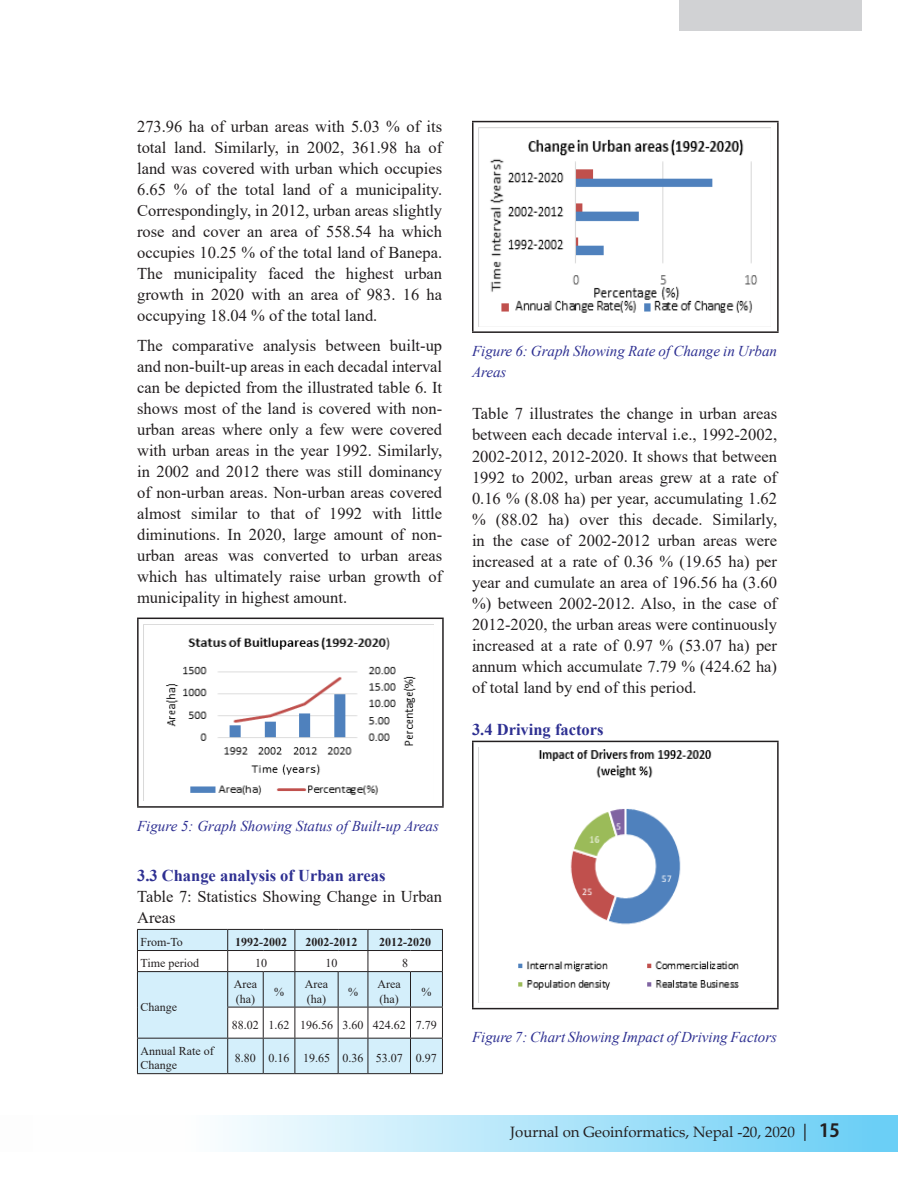
<style>
.page{position:relative;width:898px;height:1204px;background:#fff}
.page>*{position:absolute;margin:0;border:0;box-sizing:border-box;transform-origin:0 0}
.t1{font:16.5px/21px "Times New Roman";color:#231f20;text-align:justify}
.t2{font:700 16.5px "Times New Roman";color:#2e3092}
.t3{font:italic 15px/21px "Times New Roman";color:#2e3092}
.t4{font:15px "Book Antiqua";color:#231f20}
.t5{font:12px/14.4px "Times New Roman";color:#231f20}
.t6{font:700 12px "Times New Roman";color:#231f20}
.s1{font-size:18px}
.s2{font-family:"Koz Go Pr 6 N";font-weight:700;font-size:18px}
</style>
<div class="page">
<div style="left:0;top:1114px;width:897px;height:37px;background:linear-gradient(to right,#fff,#6dcff6)"></div>
<div style="left:679px;top:0;width:182px;height:31px;background:#d1d2d4"></div>
<hr style="left:137px;top:617px;width:306px;height:2px;background:#231f20">
<hr style="left:137px;top:619px;width:1px;height:187px;background:#231f20">
<hr style="left:442px;top:619px;width:1px;height:187px;background:#231f20">
<hr style="left:137px;top:806px;width:306px;height:1px;background:#231f20">
<img style="left:144px;top:624px;width:289px;height:171px">
<svg style="left:138px;top:930px;width:304px;height:143px;fill:#d4effb"></svg>
<hr style="left:137px;top:929px;width:91px;height:1px;background:#231f20">
<hr style="left:228px;top:929px;width:35px;height:1px;background:#231f20">
<hr style="left:263px;top:929px;width:32px;height:1px;background:#231f20">
<hr style="left:295px;top:929px;width:43px;height:1px;background:#231f20">
<hr style="left:338px;top:929px;width:30px;height:1px;background:#231f20">
<hr style="left:368px;top:929px;width:42px;height:1px;background:#231f20">
<hr style="left:410px;top:929px;width:32px;height:1px;background:#231f20">
<hr style="left:137px;top:950px;width:91px;height:1px;background:#231f20">
<hr style="left:228px;top:950px;width:35px;height:1px;background:#231f20">
<hr style="left:263px;top:950px;width:32px;height:1px;background:#231f20">
<hr style="left:295px;top:950px;width:43px;height:1px;background:#231f20">
<hr style="left:338px;top:950px;width:30px;height:1px;background:#231f20">
<hr style="left:368px;top:950px;width:42px;height:1px;background:#231f20">
<hr style="left:410px;top:950px;width:32px;height:1px;background:#231f20">
<hr style="left:137px;top:971px;width:91px;height:1px;background:#231f20">
<hr style="left:228px;top:971px;width:35px;height:1px;background:#231f20">
<hr style="left:263px;top:971px;width:32px;height:1px;background:#231f20">
<hr style="left:295px;top:971px;width:43px;height:1px;background:#231f20">
<hr style="left:338px;top:971px;width:30px;height:1px;background:#231f20">
<hr style="left:368px;top:971px;width:42px;height:1px;background:#231f20">
<hr style="left:410px;top:971px;width:32px;height:1px;background:#231f20">
<hr style="left:227px;top:1006px;width:36px;height:1px;background:#231f20">
<hr style="left:263px;top:1006px;width:32px;height:1px;background:#231f20">
<hr style="left:295px;top:1006px;width:43px;height:1px;background:#231f20">
<hr style="left:338px;top:1006px;width:30px;height:1px;background:#231f20">
<hr style="left:368px;top:1006px;width:42px;height:1px;background:#231f20">
<hr style="left:410px;top:1006px;width:32px;height:1px;background:#231f20">
<hr style="left:137px;top:1037px;width:91px;height:1px;background:#231f20">
<hr style="left:228px;top:1037px;width:35px;height:1px;background:#231f20">
<hr style="left:263px;top:1037px;width:32px;height:1px;background:#231f20">
<hr style="left:295px;top:1037px;width:43px;height:1px;background:#231f20">
<hr style="left:338px;top:1037px;width:30px;height:1px;background:#231f20">
<hr style="left:368px;top:1037px;width:42px;height:1px;background:#231f20">
<hr style="left:410px;top:1037px;width:32px;height:1px;background:#231f20">
<hr style="left:137px;top:1073px;width:91px;height:1px;background:#231f20">
<hr style="left:228px;top:1073px;width:35px;height:1px;background:#231f20">
<hr style="left:263px;top:1073px;width:32px;height:1px;background:#231f20">
<hr style="left:295px;top:1073px;width:43px;height:1px;background:#231f20">
<hr style="left:338px;top:1073px;width:30px;height:1px;background:#231f20">
<hr style="left:368px;top:1073px;width:42px;height:1px;background:#231f20">
<hr style="left:410px;top:1073px;width:32px;height:1px;background:#231f20">
<svg style="left:137px;top:929px;width:1px;height:42px"></svg>
<hr style="left:137px;top:971px;width:1px;height:36px;background:#231f20">
<hr style="left:137px;top:1007px;width:1px;height:30px;background:#231f20">
<hr style="left:137px;top:1038px;width:1px;height:35px;background:#231f20">
<svg style="left:227px;top:929px;width:1px;height:42px"></svg>
<svg style="left:294px;top:929px;width:1px;height:42px"></svg>
<svg style="left:367px;top:929px;width:1px;height:42px"></svg>
<svg style="left:442px;top:929px;width:1px;height:42px"></svg>
<hr style="left:227px;top:971px;width:1px;height:35px;background:#231f20">
<hr style="left:263px;top:971px;width:1px;height:35px;background:#231f20">
<hr style="left:294px;top:971px;width:1px;height:35px;background:#231f20">
<hr style="left:337px;top:971px;width:1px;height:35px;background:#231f20">
<hr style="left:367px;top:971px;width:1px;height:35px;background:#231f20">
<hr style="left:410px;top:971px;width:1px;height:35px;background:#231f20">
<hr style="left:442px;top:971px;width:1px;height:35px;background:#231f20">
<hr style="left:227px;top:1007px;width:1px;height:30px;background:#231f20">
<hr style="left:263px;top:1007px;width:1px;height:30px;background:#231f20">
<hr style="left:294px;top:1007px;width:1px;height:30px;background:#231f20">
<hr style="left:337px;top:1007px;width:1px;height:30px;background:#231f20">
<hr style="left:367px;top:1007px;width:1px;height:30px;background:#231f20">
<hr style="left:410px;top:1007px;width:1px;height:30px;background:#231f20">
<hr style="left:442px;top:1007px;width:1px;height:30px;background:#231f20">
<hr style="left:227px;top:1038px;width:1px;height:35px;background:#231f20">
<hr style="left:263px;top:1038px;width:1px;height:35px;background:#231f20">
<hr style="left:294px;top:1038px;width:1px;height:35px;background:#231f20">
<hr style="left:337px;top:1038px;width:1px;height:35px;background:#231f20">
<hr style="left:367px;top:1038px;width:1px;height:35px;background:#231f20">
<hr style="left:410px;top:1038px;width:1px;height:35px;background:#231f20">
<hr style="left:442px;top:1038px;width:1px;height:35px;background:#231f20">
<hr style="left:472px;top:121px;width:306px;height:1px;background:#231f20">
<hr style="left:472px;top:122px;width:1px;height:209px;background:#231f20">
<hr style="left:776px;top:122px;width:2px;height:209px;background:#231f20">
<hr style="left:472px;top:331px;width:306px;height:2px;background:#231f20">
<img style="left:478px;top:128px;width:279px;height:198px">
<hr style="left:472px;top:740px;width:306px;height:2px;background:#231f20">
<hr style="left:472px;top:742px;width:1px;height:265px;background:#231f20">
<hr style="left:776px;top:742px;width:2px;height:265px;background:#231f20">
<hr style="left:472px;top:1007px;width:306px;height:2px;background:#231f20">
<img style="left:478px;top:747px;width:261px;height:255px">
<p class="t1" style="left:137px;top:116px;width:306px">273.96 ha of urban areas with 5.03 % of its total land. Similarly, in 2002, 361.98 ha of land was covered with urban which occupies 6.65 % of the total land of a municipality.<br>Correspondingly, in 2012, urban areas slightly rose and cover an area of 558.54 ha which occupies 10.25 % of the total land of Banepa.<br>The municipality faced the highest urban growth in 2020 with an area of 983. 16 ha occupying 18.04 % of the total land.</p>
<p class="t1" style="left:137px;top:334px;width:306px">The comparative analysis between built-up and non-built-up areas in each decadal interval can be depicted from the illustrated table 6. It shows most of the land is covered with non&shy;urban areas where only a few were covered with urban areas in the year 1992. Similarly, in 2002 and 2012 there was still dominancy of non-urban areas. Non-urban areas covered almost similar to that of 1992 with little diminutions. In 2020, large amount of non&shy;urban areas was converted to urban areas which has ultimately raise urban growth of municipality in highest amount.</p>
<p class="t3" style="left:472px;top:340px;width:306px">Figure 6: Graph Showing Rate of Change in Urban<br>Areas</p>
<p class="t1" style="left:472px;top:403px;width:306px">Table 7 illustrates the change in urban areas between each decade interval i.e., 1992-2002, 2002-2012, 2012-2020. It shows that between 1992 to 2002, urban areas grew at a rate of 0.16 % (8.08 ha) per year, accumulating 1.62 % (88.02 ha) over this decade. Similarly, in the case of 2002-2012 urban areas were increased at a rate of 0.36 % (19.65 ha) per year and cumulate an area of 196.56 ha (3.60 %) between 2002-2012. Also, in the case of 2012-2020, the urban areas were continuously increased at a rate of 0.97 % (53.07 ha) per annum which accumulate 7.79 % (424.62 ha) of total land by end of this period.</p>
<p class="t2" style="left:472px;top:717px;width:133px">3.4 Driving factors</p>
<p class="t3" style="left:137px;top:815px;width:303px">Figure 5: Graph Showing Status of Built-up Areas</p>
<p class="t2" style="left:137px;top:863px;width:250px">3.3 Change analysis of Urban areas</p>
<p class="t1" style="left:137px;top:885px;width:306px">Table 7: Statistics Showing Change in Urban<br>Areas</p>
<p class="t5" style="left:140px;top:934px;width:44px">From-To</p>
<p class="t6" style="left:235px;top:933px;width:53px">1992-2002</p>
<p class="t6" style="left:305px;top:933px;width:53px">2002-2012</p>
<p class="t6" style="left:379px;top:933px;width:53px">2012-2020</p>
<p class="t5" style="left:140px;top:955px;width:60px">Time period</p>
<p class="t5" style="left:255px;top:955px;width:13px">10</p>
<p class="t5" style="left:325px;top:955px;width:13px">10</p>
<p class="t5" style="left:402px;top:955px;width:7px">8</p>
<p class="t5" style="left:140px;top:999px;width:38px">Change</p>
<p class="t5" style="left:234px;top:976px;width:25px">Area</p>
<p class="t5" style="left:236px;top:991px;width:21px">(ha)</p>
<p class="t5" style="left:305px;top:976px;width:25px">Area</p>
<p class="t5" style="left:307px;top:991px;width:21px">(ha)</p>
<p class="t5" style="left:348px;top:983px;width:11px">%</p>
<p class="t5" style="left:377px;top:976px;width:25px">Area (ha)</p>
<p class="t5" style="left:421px;top:983px;width:11px">%</p>
<p class="t5" style="left:274px;top:983px;width:11px">%</p>
<p class="t5" style="left:232px;top:1017px;width:28px">88.02</p>
<p class="t5" style="left:268px;top:1017px;width:22px">1.62</p>
<p class="t5" style="left:300px;top:1017px;width:34px">196.56</p>
<p class="t5" style="left:342px;top:1017px;width:22px">3.60</p>
<p class="t5" style="left:372px;top:1017px;width:34px">424.62</p>
<p class="t5" style="left:416px;top:1017px;width:22px">7.79</p>
<p class="t5" style="left:140px;top:1043px;width:75px">Annual Rate of<br>Change</p>
<p class="t5" style="left:235px;top:1050px;width:22px">8.80</p>
<p class="t5" style="left:268px;top:1050px;width:22px">0.16</p>
<p class="t5" style="left:303px;top:1050px;width:28px">19.65</p>
<p class="t5" style="left:342px;top:1050px;width:22px">0.36</p>
<p class="t5" style="left:375px;top:1050px;width:28px">53.07</p>
<p class="t5" style="left:416px;top:1050px;width:22px">0.97</p>
<p class="t3" style="left:472px;top:1025px;width:306px">Figure 7: Chart Showing Impact of Driving Factors</p>
<p class="t4" style="left:510px;top:1121px;width:331px">Journal on Geoinformatics, Nepal -20, 2020 <span class="s1">|</span> <span class="s2">15</span></p>
</div>
